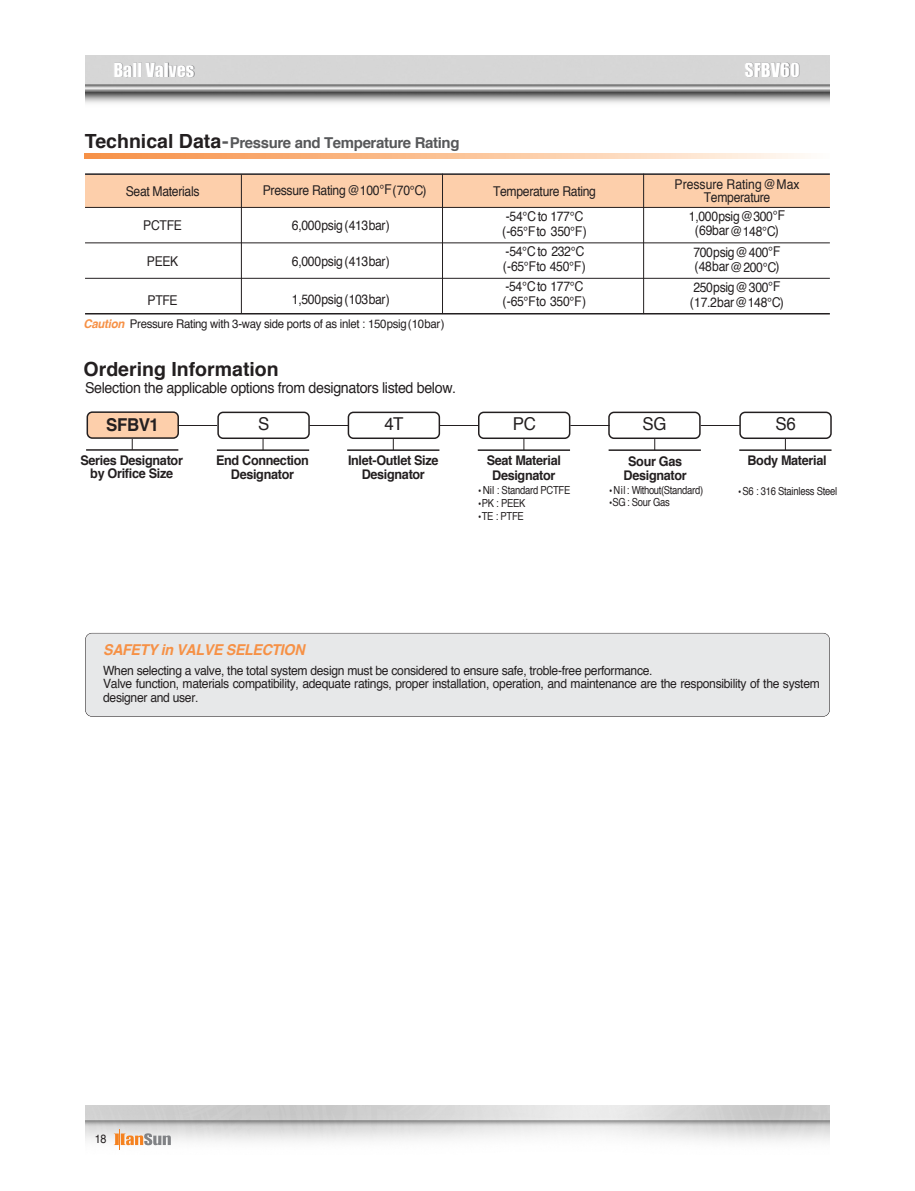
<style>
.page{position:relative;width:915px;height:1191px;background:#fff}
.page>*{position:absolute;margin:0;border:0;box-sizing:border-box;transform-origin:0 0}
.t1{font:700 19.5px "Helvetica";color:#231f20}
.t2{font:18px "Impact";color:#fff}
.t3{font:17.7px "Helvetica";letter-spacing:-.025em;color:#231f20;scale:.95 1}
.t4{font:700 17.7px "Helvetica";letter-spacing:-.025em;color:#231f20;scale:.95 1}
.t5{font:15px "Helvetica";letter-spacing:-.025em;color:#231f20;scale:.95 1}
.t6{font:700 15px "Helvetica";letter-spacing:-.025em;color:#57585a}
.t7{font:italic 700 15px "Helvetica";letter-spacing:-.025em;color:#f69146;scale:.95 1}
.t8{font:13.5px/15px "Helvetica";letter-spacing:-.025em;color:#231f20;scale:.9 1}
.t9{font:13.5px/13.5px "Helvetica";color:#231f20;text-align:center;scale:.9 1}
.t10{font:700 13.35px/13.4px "Helvetica";letter-spacing:-.025em;color:#231f20;text-align:center;scale:.95 1}
.t11{font:12.75px/13.5px "Helvetica";letter-spacing:-.025em;color:#231f20;scale:.95 1}
.t12{font:12px "Helvetica";letter-spacing:-.025em;color:#231f20;scale:.95 1}
.t13{font:12px "Helvetica";letter-spacing:-.025em;color:#231f20;scale:.9 1}
.t14{font:11.1px "Helvetica";letter-spacing:-.025em;color:#231f20;scale:.85 1}
.t15{font:11.1px "Helvetica";letter-spacing:-.025em;color:#231f20;scale:.9 1}
.s1{font-size:19.5px;color:#231f20}
.s2{font-size:19.5px}
.s3{font-weight:700;font-style:italic;color:#f69146}
.s4{font-family:"YDVYGO Std 12"}
</style>
<div class="page">
<img style="left:85px;top:55px;width:744px;height:48px">
<img style="left:85px;top:1106px;width:744px;height:44px">
<svg style="left:114px;top:1128px;width:57px;height:21px"></svg>
<div style="left:85px;top:175px;width:744px;height:32px;background:#fdcfab"></div>
<hr style="left:85px;top:173px;width:744px;height:2px;background:#231f20">
<hr style="left:85px;top:207px;width:744px;height:1px;background:#231f20">
<hr style="left:442px;top:174px;width:1px;height:140px;background:#231f20">
<hr style="left:85px;top:243px;width:744px;height:1px;background:#231f20">
<hr style="left:85px;top:278px;width:744px;height:1px;background:#231f20">
<hr style="left:85px;top:313px;width:744px;height:1px;background:#231f20">
<hr style="left:241px;top:174px;width:1px;height:140px;background:#231f20">
<hr style="left:643px;top:174px;width:1px;height:140px;background:#231f20">
<div style="left:85px;top:633px;width:744px;height:83px;background:#e7e8e9;border-radius:7px"></div>
<div style="left:85px;top:633px;width:744px;height:83px;border:1px solid #231f20;border-radius:7px"></div>
<svg style="left:85px;top:154px;width:720px;height:4px;background:#fbc298"></svg>
<hr style="left:217px;top:449px;width:92px;height:2px;background:#231f20">
<svg style="left:217px;top:411px;width:93px;height:39px"></svg>
<hr style="left:347px;top:449px;width:92px;height:2px;background:#231f20">
<svg style="left:347px;top:411px;width:93px;height:39px"></svg>
<hr style="left:477px;top:449px;width:93px;height:2px;background:#231f20">
<svg style="left:478px;top:411px;width:92px;height:39px"></svg>
<hr style="left:608px;top:449px;width:92px;height:2px;background:#231f20">
<svg style="left:608px;top:411px;width:92px;height:39px"></svg>
<hr style="left:739px;top:449px;width:92px;height:2px;background:#231f20">
<svg style="left:739px;top:411px;width:92px;height:39px"></svg>
<hr style="left:86px;top:449px;width:92px;height:2px;background:#231f20">
<svg style="left:86px;top:411px;width:93px;height:39px"></svg>
<hr style="left:178px;top:425px;width:39px;height:1px;background:#231f20">
<hr style="left:309px;top:425px;width:39px;height:1px;background:#231f20">
<hr style="left:439px;top:425px;width:39px;height:1px;background:#231f20">
<hr style="left:570px;top:425px;width:39px;height:1px;background:#231f20">
<hr style="left:700px;top:425px;width:39px;height:1px;background:#231f20">
<h2 class="t2" style="left:113px;top:59px;width:83px">Ball Valves</h2>
<h2 class="t2" style="left:744px;top:59px;width:57px">SFBV60</h2>
<p class="t6" style="left:85px;top:136px;width:376px"><span class="s1">Technical Data</span><span class="s2">-</span>Pressure and Temperature Rating</p>
<p class="t8" style="left:126px;top:185px;width:83px">Seat Materials</p>
<p class="t8" style="left:263px;top:184px;width:183px">Pressure Rating@100℉(70℃)</p>
<p class="t8" style="left:493px;top:184px;width:116px">Temperature Rating</p>
<p class="t9" style="left:674px;top:178px;width:140px">Pressure Rating@Max<br>Temperature</p>
<p class="t8" style="left:143px;top:219px;width:44px">PCTFE</p>
<p class="t8" style="left:147px;top:255px;width:37px">PEEK</p>
<p class="t8" style="left:147px;top:294px;width:35px">PTFE</p>
<p class="t8" style="left:292px;top:219px;width:110px">6,000psig(413bar)</p>
<p class="t8" style="left:292px;top:255px;width:110px">6,000psig(413bar)</p>
<p class="t8" style="left:292px;top:293px;width:110px">1,500psig(103bar)</p>
<p class="t12" style="left:84px;top:319px;width:381px"><span class="s3">Caution</span> Pressure Rating with 3-way side ports of as inlet : 150psig(10bar)</p>
<h1 class="t1" style="left:84px;top:361px;width:197px">Ordering Information</h1>
<p class="t5" style="left:85px;top:381px;width:392px">Selection the applicable options from designators listed below.</p>
<p class="t8" style="left:502px;top:210px;width:96px">-54℃to 177℃ (-65℉to 350℉)</p>
<p class="t8" style="left:502px;top:245px;width:94px">-54℃to 232℃ (-65℉to 450℉)</p>
<p class="t8" style="left:502px;top:280px;width:94px">-54℃to 177℃ (-65℉to 350℉)</p>
<p class="t8" style="left:688px;top:210px;width:108px;line-height:14.2px;text-align:center">1,000psig@300℉ (69bar@148℃)</p>
<p class="t8" style="left:693px;top:246px;width:98px;line-height:14.2px">700psig@400℉ (48bar@200℃)</p>
<p class="t8" style="left:689px;top:281px;width:106px;line-height:14.4px">250psig@300℉ (17.2bar@148℃)</p>
<h3 class="t4" style="left:106px;top:417px;width:57px">SFBV1</h3>
<p class="t10" style="left:80px;top:455px;width:109px">Series Designator by Orifice Size</p>
<h3 class="t3" style="left:258px;top:416px;width:13px">S</h3>
<h3 class="t3" style="left:384px;top:416px;width:22px">4T</h3>
<h3 class="t3" style="left:512px;top:416px;width:26px">PC</h3>
<h3 class="t3" style="left:642px;top:416px;width:27px">SG</h3>
<h3 class="t3" style="left:775px;top:416px;width:23px">S6</h3>
<p class="t10" style="left:747px;top:455px;width:85px">Body Material</p>
<p class="t14" style="left:735px;top:486px;width:121px"><span class="s4">•</span>S6 : 316 Stainless Steel</p>
<p class="t10" style="left:216px;top:455px;width:99px">End Connection<br>Designator</p>
<p class="t10" style="left:348px;top:455px;width:97px">Inlet-Outlet Size<br>Designator</p>
<p class="t10" style="left:486px;top:454px;width:80px;line-height:14.9px">Seat Material<br>Designator</p>
<p class="t15" style="left:475px;top:485px;width:107px"><span class="s4">•</span>Nil : Standard PCTFE</p>
<p class="t14" style="left:475px;top:498px;width:60px"><span class="s4">•</span>PK : PEEK</p>
<p class="t14" style="left:475px;top:512px;width:58px"><span class="s4">•</span>TE : PTFE</p>
<p class="t10" style="left:623px;top:454px;width:68px;line-height:14.9px">Sour Gas<br>Designator</p>
<p class="t14" style="left:606px;top:485px;width:115px"><span class="s4">•</span>Nil : Without(Standard)</p>
<p class="t14" style="left:606px;top:497px;width:76px"><span class="s4">•</span>SG: Sour Gas</p>
<p class="t7" style="left:103px;top:643px;width:213px">SAFETY in VALVE SELECTION</p>
<p class="t11" style="left:103px;top:664px;width:755px">When selecting a valve, the total system design must be considered to ensure safe, troble-free performance.<br>Valve function, materials compatibility, adequate ratings, proper installation, operation, and maintenance are the responsibility of the system designer and user.</p>
<p class="t13" style="left:95px;top:1133px;width:15px">18</p>
</div>
